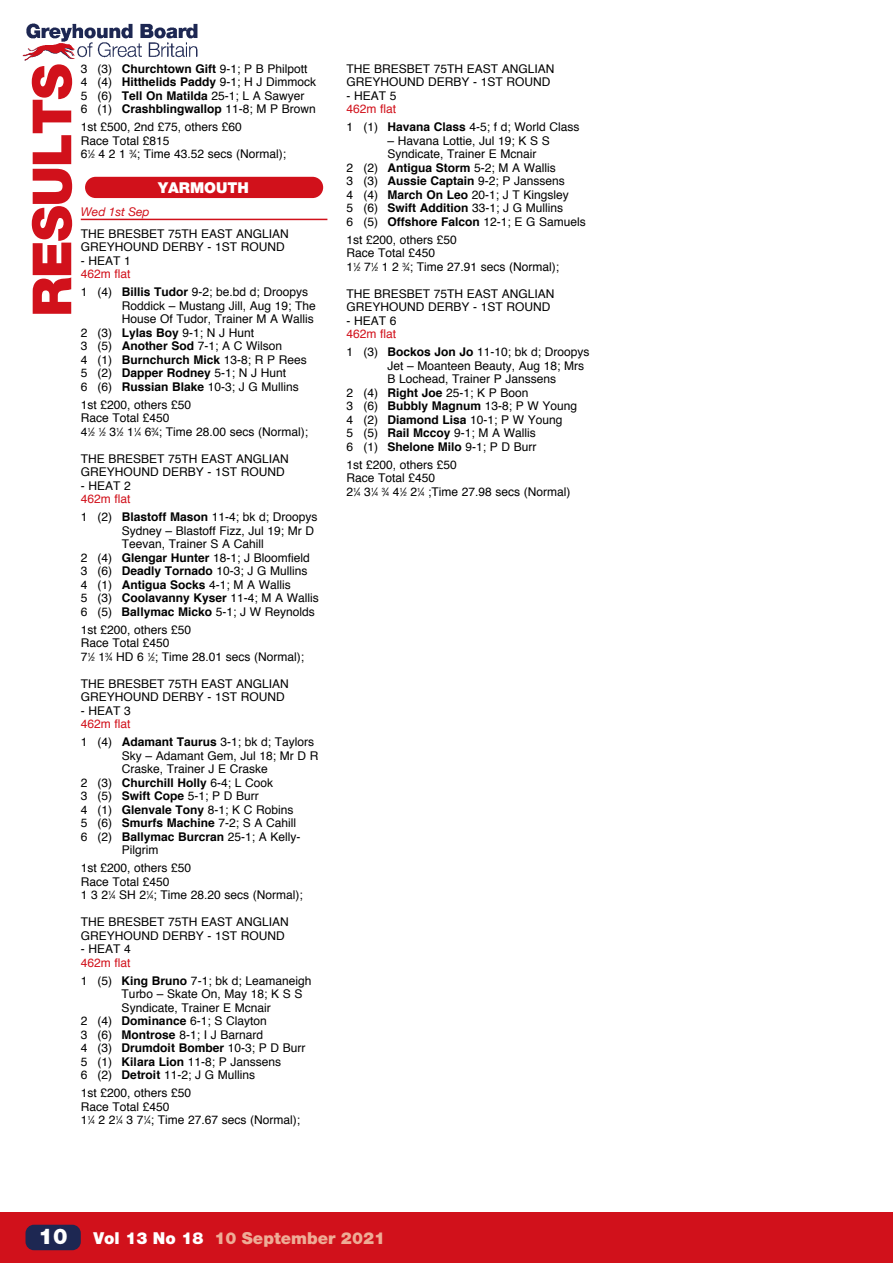
<style>
.page{position:relative;width:893px;height:1263px;background:#fff}
.page>*{position:absolute;margin:0;border:0;box-sizing:border-box;transform-origin:0 0}
.t1{font:900 54px "Helvetica Neue";letter-spacing:-.025em;color:#d1111b}
.t2{font:900 16.5px "Helvetica Neue";color:#eeac96}
.t3{font:900 15px "Helvetica Neue";color:#fff}
.t4{font:12px/13.5px "Helvetica";color:#000}
.t5{font:700 12px "Helvetica";color:#000}
.t6{font:italic 12px "Helvetica Neue";color:#d1111b}
.s1{font-weight:700}
.s2{font-size:6px}
.s3{color:#d1111b}
.s4{font-weight:400}
.s5{font-size:21.75px;color:#fff}
.s6{color:#fff}
</style>
<div class="page">
<div style="left:0;top:1212px;width:893px;height:51px;background:#d1111b"></div>
<img style="left:26px;top:23px;width:172px;height:35px">
<img style="left:22px;top:43px;width:54px;height:18px">
<div style="left:26px;top:1225px;width:55px;height:25px;background:#1d2752;border-radius:9px"></div>
<hr style="left:81px;top:219px;width:246px;height:1px;background:#d1111b">
<div style="left:85px;top:177px;width:238px;height:21px;background:#d1111b;border-radius:11px"></div>
<h1 class="t1" style="left:20px;top:317px;width:255px;rotate:-90deg">RESULTS</h1>
<p class="t4" style="left:81px;top:62px;width:237px">3 (3) <span class="s1">Churchtown Gift</span> 9-1; P B Philpott 4 (4) <span class="s1">Hitthelids Paddy</span> 9-1; H J Dimmock 5 (6) <span class="s1">Tell On Matilda</span> 25-1; L A Sawyer<br>6 (1) <span class="s1">Crashblingwallop</span> 11-8; M P Brown</p>
<p class="t4" style="left:81px;top:121px;width:207px">1st £500, 2nd £75, others £60<br>Race Total £815<br>6<sup>1</sup>⁄<span class="s2">2</span> 4 2 1 <sup>3</sup>⁄<span class="s2">4</span>; Time 43.52 secs (Normal);</p>
<p class="t3" style="left:158px;top:179px;width:92px">YARMOUTH</p>
<p class="t6" style="left:81px;top:203px;width:70px">Wed 1st Sep</p>
<p class="t4" style="left:81px;top:227px;width:210px">THE BRESBET 75TH EAST ANGLIAN<br>GREYHOUND DERBY - 1ST ROUND</p>
<p class="t4" style="left:81px;top:254px;width:52px">- HEAT 1</p>
<p class="t4" style="left:81px;top:265px;width:229px;line-height:18px"><span class="s3">462m flat<br></span>1 (4) <span class="s1">Billis Tudor</span> 9-2; be.bd d; Droopys</p>
<p class="t4" style="left:122px;top:299px;width:196px">Roddick – Mustang Jill, Aug 19; The</p>
<p class="t4" style="left:122px;top:313px;width:194px">House Of Tudor, Trainer M A Wallis</p>
<p class="t4" style="left:81px;top:326px;width:175px">2 (3) <span class="s1">Lylas Boy</span> 9-1; N J Hunt</p>
<p class="t4" style="left:81px;top:340px;width:203px">3 (5) <span class="s1">Another Sod</span> 7-1; A C Wilson</p>
<p class="t4" style="left:81px;top:353px;width:227px">4 (1) <span class="s1">Burnchurch Mick</span> 13-8; R P Rees</p>
<p class="t4" style="left:81px;top:367px;width:207px">5 (2) <span class="s1">Dapper Rodney</span> 5-1; N J Hunt</p>
<p class="t4" style="left:81px;top:380px;width:219px">6 (6) <span class="s1">Russian Blake</span> 10-3; J G Mullins</p>
<p class="t4" style="left:81px;top:398px;width:229px">1st £200, others £50<br>Race Total £450<br>4<sup>1</sup>⁄<span class="s2">2 </span><sup>1</sup>⁄<span class="s2">2</span> 3<sup>1</sup>⁄<span class="s2">2</span> 1<sup>1</sup>⁄<span class="s2">4</span> 6<sup>3</sup>⁄<span class="s2">4</span>; Time 28.00 secs (Normal);</p>
<p class="t4" style="left:81px;top:452px;width:210px">THE BRESBET 75TH EAST ANGLIAN<br>GREYHOUND DERBY - 1ST ROUND</p>
<p class="t4" style="left:81px;top:479px;width:52px">- HEAT 2</p>
<p class="t4" style="left:81px;top:490px;width:238px;line-height:18px"><span class="s3">462m flat<br></span>1 (2) <span class="s1">Blastoff Mason</span> 11-4; bk d; Droopys</p>
<p class="t4" style="left:122px;top:524px;width:194px">Sydney – Blastoff Fizz, Jul 19; Mr D</p>
<p class="t4" style="left:122px;top:538px;width:144px">Teevan, Trainer S A Cahill</p>
<p class="t4" style="left:81px;top:551px;width:230px">2 (4) <span class="s1">Glengar Hunter</span> 18-1; J Bloomfield</p>
<p class="t4" style="left:81px;top:565px;width:228px">3 (6) <span class="s1">Deadly Tornado</span> 10-3; J G Mullins</p>
<p class="t4" style="left:81px;top:578px;width:211px">4 (1) <span class="s1">Antigua Socks</span> 4-1; M A Wallis</p>
<p class="t4" style="left:81px;top:592px;width:239px">5 (3) <span class="s1">Coolavanny Kyser</span> 11-4; M A Wallis</p>
<p class="t4" style="left:81px;top:605px;width:235px">6 (5) <span class="s1">Ballymac Micko</span> 5-1; J W Reynolds</p>
<p class="t4" style="left:81px;top:623px;width:225px">1st £200, others £50<br>Race Total £450<br>7<sup>1</sup>⁄<span class="s2">2</span> 1<sup>3</sup>⁄<span class="s2">4</span> HD 6 <sup>1</sup>⁄<span class="s2">2</span>; Time 28.01 secs (Normal);</p>
<p class="t4" style="left:81px;top:677px;width:210px">THE BRESBET 75TH EAST ANGLIAN<br>GREYHOUND DERBY - 1ST ROUND</p>
<p class="t4" style="left:81px;top:704px;width:52px">- HEAT 3</p>
<p class="t4" style="left:81px;top:715px;width:235px;line-height:18px"><span class="s3">462m flat<br></span>1 (4) <span class="s1">Adamant Taurus</span> 3-1; bk d; Taylors</p>
<p class="t4" style="left:122px;top:749px;width:198px">Sky – Adamant Gem, Jul 18; Mr D R</p>
<p class="t4" style="left:122px;top:763px;width:148px">Craske, Trainer J E Craske</p>
<p class="t5" style="left:81px;top:773px;width:194px"><span class="s4">2 (3)</span> Churchill Holly <span class="s4">6-4; L Cook</span></p>
<p class="t4" style="left:81px;top:790px;width:179px">3 (5) <span class="s1">Swift Cope</span> 5-1; P D Burr</p>
<p class="t4" style="left:81px;top:803px;width:214px">4 (1) <span class="s1">Glenvale Tony</span> 8-1; K C Robins</p>
<p class="t4" style="left:81px;top:817px;width:217px">5 (6) <span class="s1">Smurfs Machine</span> 7-2; S A Cahill</p>
<p class="t4" style="left:81px;top:830px;width:221px">6 (2) <span class="s1">Ballymac Burcran</span> 25-1; A Kelly-</p>
<p class="t4" style="left:122px;top:844px;width:38px">Pilgrim</p>
<p class="t4" style="left:81px;top:862px;width:224px">1st £200, others £50<br>Race Total £450<br>1 3 2<sup>1</sup>⁄<span class="s2">4</span> SH 2<sup>1</sup>⁄<span class="s2">4</span>; Time 28.20 secs (Normal);</p>
<p class="t4" style="left:81px;top:916px;width:210px">THE BRESBET 75TH EAST ANGLIAN<br>GREYHOUND DERBY - 1ST ROUND</p>
<p class="t4" style="left:81px;top:943px;width:52px">- HEAT 4</p>
<p class="t4" style="left:81px;top:954px;width:232px;line-height:18px"><span class="s3">462m flat<br></span>1 (5) <span class="s1">King Bruno</span> 7-1; bk d; Leamaneigh</p>
<p class="t4" style="left:122px;top:988px;width:182px">Turbo – Skate On, May 18; K S S</p>
<p class="t4" style="left:122px;top:1001px;width:151px">Syndicate, Trainer E Mcnair</p>
<p class="t4" style="left:81px;top:1015px;width:187px">2 (4) <span class="s1">Dominance</span> 6-1; S Clayton</p>
<p class="t4" style="left:81px;top:1028px;width:184px">3 (6) <span class="s1">Montrose</span> 8-1; I J Barnard</p>
<p class="t4" style="left:81px;top:1042px;width:226px">4 (3) <span class="s1">Drumdoit Bomber</span> 10-3; P D Burr</p>
<p class="t4" style="left:81px;top:1055px;width:202px">5 (1) <span class="s1">Kilara Lion</span> 11-8; P Janssens</p>
<p class="t4" style="left:81px;top:1069px;width:176px">6 (2) <span class="s1">Detroit</span> 11-2; J G Mullins</p>
<p class="t4" style="left:81px;top:1087px;width:221px">1st £200, others £50<br>Race Total £450<br>1<sup>1</sup>⁄<span class="s2">4</span> 2 2<sup>1</sup>⁄<span class="s2">4</span> 3 7<sup>1</sup>⁄<span class="s2">4</span>; Time 27.67 secs (Normal);</p>
<p class="t4" style="left:347px;top:62px;width:210px">THE BRESBET 75TH EAST ANGLIAN<br>GREYHOUND DERBY - 1ST ROUND</p>
<p class="t4" style="left:347px;top:89px;width:52px">- HEAT 5</p>
<p class="t4" style="left:347px;top:100px;width:234px;line-height:18px"><span class="s3">462m flat<br></span>1 (1) <span class="s1">Havana Class</span> 4-5; f d; World Class</p>
<p class="t4" style="left:387px;top:134px;width:164px">– Havana Lottie, Jul 19; K S S</p>
<p class="t4" style="left:387px;top:148px;width:151px">Syndicate, Trainer E Mcnair</p>
<p class="t4" style="left:347px;top:161px;width:211px">2 (2) <span class="s1">Antigua Storm</span> 5-2; M A Wallis</p>
<p class="t4" style="left:347px;top:175px;width:220px">3 (3) <span class="s1">Aussie Captain</span> 9-2; P Janssens</p>
<p class="t4" style="left:347px;top:188px;width:224px">4 (4) <span class="s1">March On Leo</span> 20-1; J T Kingsley</p>
<p class="t4" style="left:347px;top:202px;width:218px">5 (6) <span class="s1">Swift Addition</span> 33-1; J G Mullins</p>
<p class="t4" style="left:347px;top:215px;width:241px">6 (5) <span class="s1">Offshore Falcon</span> 12-1; E G Samuels</p>
<p class="t4" style="left:347px;top:233px;width:214px">1st £200, others £50<br>Race Total £450<br>1<sup>1</sup>⁄<span class="s2">2</span> 7<sup>1</sup>⁄<span class="s2">2</span> 1 2 <sup>3</sup>⁄<span class="s2">4</span>; Time 27.91 secs (Normal);</p>
<p class="t4" style="left:347px;top:287px;width:210px">THE BRESBET 75TH EAST ANGLIAN<br>GREYHOUND DERBY - 1ST ROUND</p>
<p class="t4" style="left:347px;top:314px;width:52px">- HEAT 6</p>
<p class="t4" style="left:347px;top:325px;width:244px;line-height:18px"><span class="s3">462m flat<br></span>1 (3) <span class="s1">Bockos Jon Jo</span> 11-10; bk d; Droopys</p>
<p class="t4" style="left:387px;top:359px;width:198px">Jet – Moanteen Beauty, Aug 18; Mrs</p>
<p class="t4" style="left:387px;top:373px;width:170px">B Lochead, Trainer P Janssens</p>
<p class="t4" style="left:347px;top:386px;width:183px">2 (4) <span class="s1">Right Joe</span> 25-1; K P Boon</p>
<p class="t4" style="left:347px;top:400px;width:232px">3 (6) <span class="s1">Bubbly Magnum</span> 13-8; P W Young</p>
<p class="t4" style="left:347px;top:413px;width:217px">4 (2) <span class="s1">Diamond Lisa</span> 10-1; P W Young</p>
<p class="t4" style="left:347px;top:427px;width:191px">5 (5) <span class="s1">Rail Mccoy</span> 9-1; M A Wallis</p>
<p class="t4" style="left:347px;top:440px;width:191px">6 (1) <span class="s1">Shelone Milo</span> 9-1; P D Burr</p>
<p class="t4" style="left:347px;top:458px;width:226px">1st £200, others £50<br>Race Total £450<br>2<sup>1</sup>⁄<span class="s2">4</span> 3<sup>1</sup>⁄<span class="s2">4 </span><sup>3</sup>⁄<span class="s2">4</span> 4<sup>1</sup>⁄<span class="s2">2</span> 2<sup>1</sup>⁄<span class="s2">4</span> ;Time 27.98 secs (Normal)</p>
<h2 class="t2" style="left:39px;top:1228px;width:348px"><span class="s5">10</span> <span class="s6">Vol 13 No 18</span> 10 September 2021</h2>
</div>
